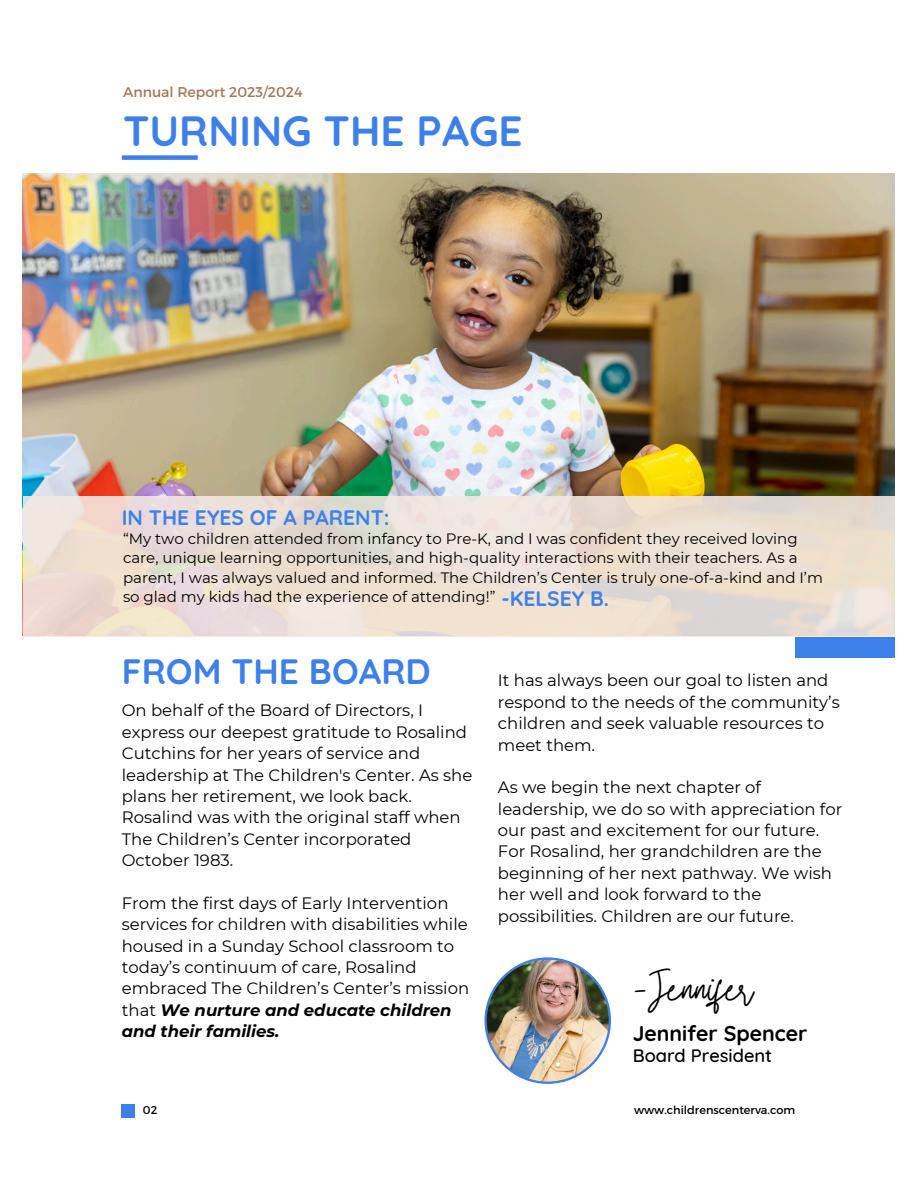
<style>
.page{position:relative;width:918px;height:1188px;background:#fff}
.page>*{position:absolute;margin:0;border:0;box-sizing:border-box;transform-origin:0 0}
.t1{font:700 42.3px "Quicksand";color:#3e80ea}
.t2{font:38.4px "Twister";color:#000}
.t3{font:700 35.25px "Quicksand";color:#3e80ea}
.t4{font:700 21.3px "Quicksand";color:#000}
.t5{font:700 21px "Quicksand";color:#3e80ea}
.t6{font:500 18.3px "Quicksand";color:#000}
.t7{font:16.5px/21.3px "Montserrat";color:#000}
.t8{font:15px/19.2px "Montserrat";color:#000}
.t9{font:14.1px "Montserrat";color:#a67851}
.t10{font:11.25px "Montserrat";color:#000}
.s1{font-weight:700;font-style:italic}
</style>
<div class="page">
<img style="left:23px;top:174px;width:872px;height:323px">
<svg style="left:23px;top:497px;width:872px;height:140px;background:#ebded4"></svg>
<div style="left:795px;top:637px;width:99px;height:20px;background:#3e80ea"></div>
<div style="left:122px;top:155px;width:76px;height:5px;background:#3e80ea"></div>
<div style="left:122px;top:1104px;width:13px;height:13px;background:#3e80ea"></div>
<img style="left:484px;top:957px;width:127px;height:127px">
<h1 class="t9" style="left:123px;top:83px;width:181px">Annual Report 2023/2024</h1>
<p class="t1" style="left:123px;top:104px;width:401px">TURNING THE PAGE</p>
<p class="t5" style="left:122px;top:504px;width:269px">IN THE EYES OF A PARENT:</p>
<p class="t8" style="left:123px;top:529px;width:702px">“My two children attended from infancy to Pre-K, and I was confident they received loving care, unique learning opportunities, and high-quality interactions with their teachers. As a parent, I was always valued and informed. The Children’s Center is truly one-of-a-kind and I’m so glad my kids had the experience of attending!”</p>
<h6 class="t5" style="left:501px;top:585px;width:109px">-KELSEY B.</h6>
<h3 class="t3" style="left:122px;top:648px;width:310px">FROM THE BOARD</h3>
<p class="t7" style="left:122px;top:700px;width:352px">On behalf of the Board of Directors, I express our deepest gratitude to Rosalind Cutchins for her years of service and leadership at The Children's Center. As she plans her retirement, we look back.<br>Rosalind was with the original staff when The Children’s Center incorporated October 1983.</p>
<h4 class="t7" style="left:122px;top:892px;width:349px">From the first days of Early Intervention services for children with disabilities while housed in a Sunday School classroom to today’s continuum of care, Rosalind embraced The Children’s Center’s mission that <span class="s1">We nurture and educate children and their families.</span></h4>
<h2 class="t7" style="left:498px;top:670px;width:343px">It has always been our goal to listen and respond to the needs of the community’s children and seek valuable resources to meet them.</h2>
<h5 class="t7" style="left:498px;top:777px;width:346px">As we begin the next chapter of leadership, we do so with appreciation for our past and excitement for our future.<br>For Rosalind, her grandchildren are the beginning of her next pathway. We wish her well and look forward to the possibilities. Children are our future.</h5>
<p class="t2" style="left:633px;top:962px;width:123px">-Jennifer</p>
<p class="t6" style="left:633px;top:1044px;width:141px">Board President</p>
<p class="t4" style="left:633px;top:1020px;width:176px">Jennifer Spencer</p>
<h4 class="t10" style="left:143px;top:1103px;width:16px">02</h4>
<p class="t10" style="left:634px;top:1103px;width:163px">www.childrenscenterva.com</p>
</div>
